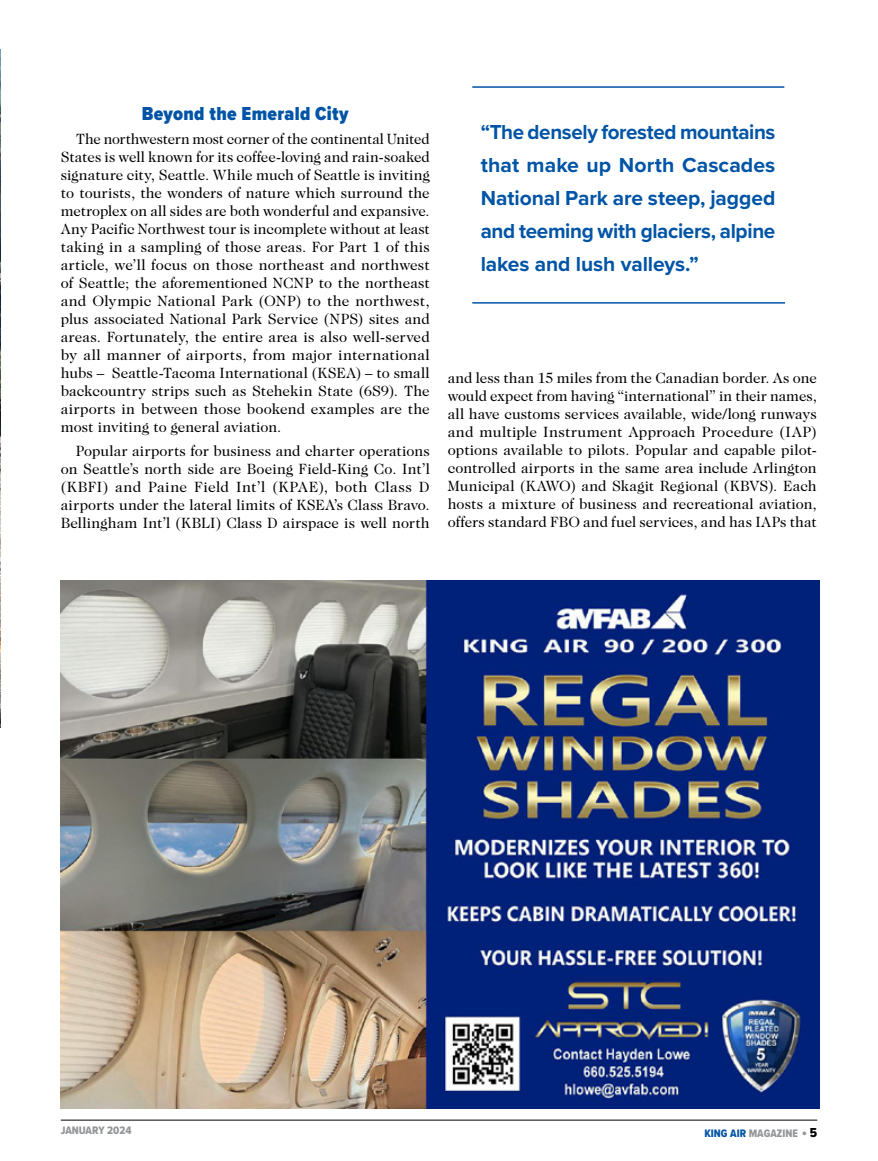
<style>
.page{position:relative;width:878px;height:1161px;background:#fff}
.page>*{position:absolute;margin:0;border:0;box-sizing:border-box;transform-origin:0 0}
.t1{font:700 21px/33px "Proxima Nova";letter-spacing:-.015em;color:#0054a6;text-align:justify}
.t2{font:900 19.5px "Proxima Nova Cond";letter-spacing:.02em;color:#0054a6}
.t3{font:15px/18px "Caslon Two Twenty Four";letter-spacing:.005em;color:#000;text-align:justify}
.t4{font:11.25px "Proxima Nova Cond Extrabld";color:#939598}
.s1{color:#0054a6}
.s2{font-size:15px}
.s3{font-size:13.5px;color:#000}
</style>
<div class="page">
<hr style="left:61px;top:1120px;width:756px;height:1px;background:#000">
<hr style="left:472px;top:86px;width:312px;height:2px;background:#0054a6">
<hr style="left:472px;top:302px;width:313px;height:2px;background:#0054a6">
<img style="left:61px;top:580px;width:758px;height:529px">
<img style="left:0;top:50px;width:1px;height:678px">
<h2 class="t2" style="left:142px;top:100px;width:208px">Beyond the Emerald City</h2>
<p class="t3" style="left:61px;top:130px;width:370px;text-indent:15px">The northwestern most corner of the continental United States is well known for its coffee-loving and rain-soaked signature city, Seattle. While much of Seattle is inviting to tourists, the wonders of nature which surround the metroplex on all sides are both wonderful and expansive.<br>Any Pacific Northwest tour is incomplete without at least taking in a sampling of those areas. For Part 1 of this article, we’ll focus on those northeast and northwest of Seattle; the aforementioned NCNP to the northeast and Olympic National Park (ONP) to the northwest, plus associated National Park Service (NPS) sites and areas. Fortunately, the entire area is also well-served by all manner of airports, from major international hubs – Seattle-Tacoma International (KSEA) – to small backcountry strips such as Stehekin State (6S9). The airports in between those bookend examples are the most inviting to general aviation.</p>
<p class="t3" style="left:61px;top:442px;width:370px;text-indent:15px">Popular airports for business and charter operations on Seattle’s north side are Boeing Field-King Co. Int’l (KBFI) and Paine Field Int’l (KPAE), both Class D airports under the lateral limits of KSEA’s Class Bravo.<br>Bellingham Int’l (KBLI) Class D airspace is well north</p>
<h1 class="t1" style="left:480px;top:115px;width:296px">“The densely forested mountains that make up North Cascades National Park are steep, jagged and teeming with glaciers, alpine lakes and lush valleys.”</h1>
<p class="t3" style="left:448px;top:369px;width:370px">and less than 15 miles from the Canadian border. As one would expect from having “international” in their names, all have customs services available, wide/long runways and multiple Instrument Approach Procedure (IAP) options available to pilots. Popular and capable pilot&shy;controlled airports in the same area include Arlington Municipal (KAWO) and Skagit Regional (KBVS). Each hosts a mixture of business and recreational aviation, offers standard FBO and fuel services, and has IAPs that</p>
<p class="t4" style="left:61px;top:1122px;width:72px">JANUARY 2024</p>
<p class="t4" style="left:704px;top:1125px;width:114px"><span class="s1">KING AIR</span> MAGAZINE <span class="s2">•</span> <span class="s3">5</span></p>
</div>
